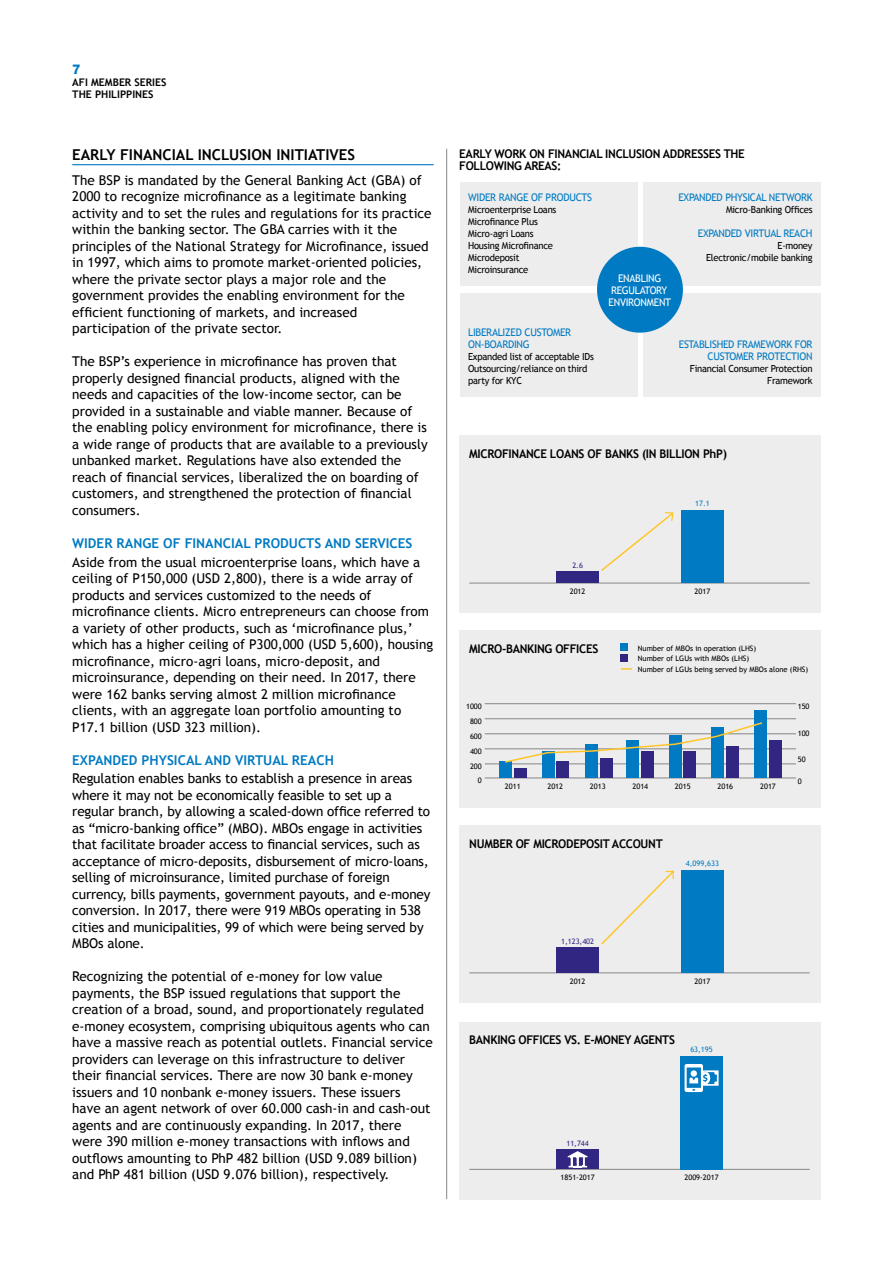
<style>
.page{position:relative;width:893px;height:1263px;background:#fff}
.page>*{position:absolute;margin:0;border:0;box-sizing:border-box;transform-origin:0 0}
.t1{font:700 15px "Trebuchet MS";color:#000}
.t2{font:13.5px/16.5px "Trebuchet MS";color:#000}
.t3{font:700 13.5px "Trebuchet MS";color:#007ac2}
.t4{font:800 13.5px "Helvetica Neue";color:#007ac2}
.t5{font:700 12px/12px "Trebuchet MS";letter-spacing:-.025em;color:#000}
.t6{font:10.5px/12px "Trebuchet MS";letter-spacing:-.025em;color:#007ac2}
.t7{font:700 10.5px/12px "Trebuchet MS";color:#000}
.t8{font:10.5px/12px "Trebuchet MS";letter-spacing:-.025em;color:#fff;text-align:center}
.t9{font:9.75px/12px "Trebuchet MS";letter-spacing:-.025em;color:#000}
.t10{font:7.5px/15px "Trebuchet MS";color:#000;text-align:center}
.t11{font:7.5px "Trebuchet MS";color:#007ac2}
.t12{font:7.5px "Trebuchet MS";color:#312783}
</style>
<div class="page">
<hr style="left:446px;top:149px;width:1px;height:1050px;background:#878787">
<hr style="left:72px;top:164px;width:362px;height:1px;background:#007ac2">
<div style="left:459px;top:436px;width:362px;height:177px;background:#ededed"></div>
<hr style="left:469px;top:583px;width:341px;height:1px;background:#878686">
<div style="left:681px;top:510px;width:43px;height:73px;background:#007ac2"></div>
<div style="left:556px;top:572px;width:43px;height:11px;background:#312783"></div>
<svg style="left:601px;top:512px;width:73px;height:59px"></svg>
<div style="left:459px;top:631px;width:362px;height:177px;background:#ededed"></div>
<hr style="left:485px;top:703px;width:311px;height:1px;background:#878686">
<hr style="left:485px;top:718px;width:311px;height:1px;background:#878686">
<hr style="left:485px;top:733px;width:311px;height:1px;background:#878686">
<hr style="left:485px;top:748px;width:311px;height:1px;background:#878686">
<hr style="left:485px;top:764px;width:311px;height:1px;background:#878686">
<hr style="left:485px;top:778px;width:311px;height:1px;background:#878686">
<div style="left:621px;top:644px;width:7px;height:7px;background:#007ac2"></div>
<div style="left:621px;top:654px;width:7px;height:7px;background:#312783"></div>
<svg style="left:621px;top:668px;width:11px;height:2px"></svg>
<div style="left:499px;top:761px;width:13px;height:17px;background:#007ac2"></div>
<div style="left:514px;top:768px;width:13px;height:10px;background:#312783"></div>
<div style="left:542px;top:751px;width:12px;height:27px;background:#007ac2"></div>
<div style="left:556px;top:761px;width:13px;height:17px;background:#312783"></div>
<div style="left:585px;top:744px;width:13px;height:34px;background:#007ac2"></div>
<div style="left:600px;top:759px;width:13px;height:19px;background:#312783"></div>
<div style="left:626px;top:740px;width:13px;height:38px;background:#007ac2"></div>
<div style="left:641px;top:751px;width:13px;height:27px;background:#312783"></div>
<div style="left:669px;top:735px;width:12px;height:43px;background:#007ac2"></div>
<div style="left:684px;top:751px;width:12px;height:27px;background:#312783"></div>
<div style="left:712px;top:727px;width:12px;height:51px;background:#007ac2"></div>
<div style="left:726px;top:747px;width:13px;height:31px;background:#312783"></div>
<div style="left:754px;top:710px;width:13px;height:68px;background:#007ac2"></div>
<div style="left:769px;top:740px;width:13px;height:38px;background:#312783"></div>
<svg style="left:503px;top:722px;width:260px;height:42px"></svg>
<div style="left:459px;top:825px;width:362px;height:178px;background:#ededed"></div>
<hr style="left:469px;top:973px;width:341px;height:1px;background:#878686">
<div style="left:681px;top:870px;width:43px;height:103px;background:#007ac2"></div>
<div style="left:556px;top:947px;width:43px;height:26px;background:#312783"></div>
<svg style="left:601px;top:870px;width:73px;height:75px"></svg>
<div style="left:459px;top:1022px;width:362px;height:177px;background:#ededed"></div>
<hr style="left:469px;top:1169px;width:341px;height:1px;background:#878686">
<div style="left:680px;top:1056px;width:43px;height:113px;background:#007ac2"></div>
<svg style="left:685px;top:1064px;width:34px;height:28px"></svg>
<div style="left:556px;top:1149px;width:43px;height:20px;background:#312783"></div>
<svg style="left:568px;top:1151px;width:20px;height:17px"></svg>
<div style="left:460px;top:182px;width:177px;height:104px;background:#ededed"></div>
<div style="left:643px;top:182px;width:178px;height:104px;background:#ededed"></div>
<div style="left:460px;top:293px;width:177px;height:103px;background:#ededed"></div>
<div style="left:643px;top:293px;width:178px;height:103px;background:#ededed"></div>
<div style="left:597px;top:247px;width:86px;height:86px;background:#007ac2;border-radius:50%"></div>
<p class="t4" style="left:72px;top:61px;width:10px">7</p>
<p class="t7" style="left:72px;top:76px;width:96px">AFI MEMBER SERIES<br>THE PHILIPPINES</p>
<p class="t1" style="left:72px;top:145px;width:284px">EARLY FINANCIAL INCLUSION INITIATIVES</p>
<p class="t2" style="left:72px;top:172px;width:361px">The BSP is mandated by the General Banking Act (GBA) of 2000 to recognize microfinance as a legitimate banking activity and to set the rules and regulations for its practice within the banking sector. The GBA carries with it the principles of the National Strategy for Microfinance, issued in 1997, which aims to promote market-oriented policies, where the private sector plays a major role and the government provides the enabling environment for the efficient functioning of markets, and increased participation of the private sector.</p>
<p class="t2" style="left:72px;top:354px;width:357px">The BSP’s experience in microfinance has proven that properly designed financial products, aligned with the needs and capacities of the low-income sector, can be provided in a sustainable and viable manner. Because of the enabling policy environment for microfinance, there is a wide range of products that are available to a previously unbanked market. Regulations have also extended the reach of financial services, liberalized the on boarding of customers, and strengthened the protection of financial consumers.</p>
<p class="t3" style="left:72px;top:535px;width:342px">WIDER RANGE OF FINANCIAL PRODUCTS AND SERVICES</p>
<p class="t2" style="left:72px;top:554px;width:363px">Aside from the usual microenterprise loans, which have a ceiling of P150,000 (USD 2,800), there is a wide array of products and services customized to the needs of microfinance clients. Micro entrepreneurs can choose from a variety of other products, such as ‘microfinance plus,’ which has a higher ceiling of P300,000 (USD 5,600), housing microfinance, micro-agri loans, micro-deposit, and microinsurance, depending on their need. In 2017, there were 162 banks serving almost 2 million microfinance clients, with an aggregate loan portfolio amounting to P17.1 billion (USD 323 million).</p>
<p class="t3" style="left:72px;top:751px;width:263px">EXPANDED PHYSICAL AND VIRTUAL REACH</p>
<p class="t2" style="left:72px;top:770px;width:360px">Regulation enables banks to establish a presence in areas where it may not be economically feasible to set up a regular branch, by allowing a scaled-down office referred to as “micro-banking office” (MBO). MBOs engage in activities that facilitate broader access to financial services, such as acceptance of micro-deposits, disbursement of micro-loans, selling of microinsurance, limited purchase of foreign currency, bills payments, government payouts, and e-money conversion. In 2017, there were 919 MBOs operating in 538 cities and municipalities, 99 of which were being served by MBOs alone.</p>
<p class="t2" style="left:72px;top:968px;width:362px">Recognizing the potential of e-money for low value payments, the BSP issued regulations that support the creation of a broad, sound, and proportionately regulated e-money ecosystem, comprising ubiquitous agents who can have a massive reach as potential outlets. Financial service providers can leverage on this infrastructure to deliver their financial services. There are now 30 bank e-money issuers and 10 nonbank e-money issuers. These issuers<br>have an agent network of over 60.000 cash-in and cash-out agents and are continuously expanding. In 2017, there were 390 million e-money transactions with inflows and outflows amounting to PhP 482 billion (USD 9.089 billion) and PhP 481 billion (USD 9.076 billion), respectively.</p>
<p class="t5" style="left:459px;top:147px;width:287px">EARLY WORK ON FINANCIAL INCLUSION ADDRESSES THE<br>FOLLOWING AREAS:</p>
<p class="t6" style="left:468px;top:191px;width:125px">WIDER RANGE OF PRODUCTS</p>
<p class="t9" style="left:468px;top:204px;width:90px">Microenterprise Loans<br>Microfinance Plus<br>Micro-agri Loans<br>Housing Microfinance<br>Microdeposit<br>Microinsurance</p>
<p class="t6" style="left:468px;top:327px;width:105px">LIBERALIZED CUSTOMER<br>ON-BOARDING</p>
<p class="t9" style="left:468px;top:351px;width:127px">Expanded list of acceptable IDs<br>Outsourcing/reliance on third party for KYC</p>
<p class="t8" style="left:609px;top:272px;width:64px">ENABLING<br>REGULATORY<br>ENVIRONMENT</p>
<p class="t6" style="left:678px;top:191px;width:136px">EXPANDED PHYSICAL NETWORK</p>
<p class="t9" style="left:726px;top:204px;width:88px">Micro-Banking Offices</p>
<p class="t6" style="left:698px;top:227px;width:116px">EXPANDED VIRTUAL REACH</p>
<p class="t9" style="left:706px;top:240px;width:108px;text-align:right">E-money<br>Electronic/mobile banking</p>
<p class="t6" style="left:679px;top:339px;width:135px;text-align:right">ESTABLISHED FRAMEWORK FOR<br>CUSTOMER PROTECTION</p>
<p class="t9" style="left:690px;top:363px;width:124px;text-align:right">Financial Consumer Protection<br>Framework</p>
<p class="t5" style="left:469px;top:447px;width:259px">MICROFINANCE LOANS OF BANKS (IN BILLION PhP)</p>
<p class="t12" style="left:572px;top:561px;width:12px">2.6</p>
<p class="t10" style="left:570px;top:584px;width:17px">2012</p>
<p class="t11" style="left:695px;top:499px;width:16px">17.1</p>
<p class="t10" style="left:695px;top:584px;width:17px">2017</p>
<p class="t5" style="left:469px;top:642px;width:131px">MICRO-BANKING OFFICES</p>
<p class="t10" style="left:638px;top:643px;width:172px;line-height:10.5px;text-align:left">Number of MBOs in operation (LHS)<br>Number of LGUs with MBOs (LHS)<br>Number of LGUs being served by MBOs alone (RHS)</p>
<p class="t10" style="left:798px;top:699px;width:13px">150</p>
<p class="t10" style="left:798px;top:725px;width:13px">100</p>
<p class="t10" style="left:798px;top:752px;width:9px">50</p>
<p class="t10" style="left:798px;top:774px;width:5px">0</p>
<p class="t10" style="left:466px;top:699px;width:17px">1000<br>800<br>600<br>400<br>200</p>
<p class="t10" style="left:478px;top:773px;width:5px">0</p>
<p class="t10" style="left:505px;top:779px;width:17px">2011</p>
<p class="t10" style="left:547px;top:779px;width:17px">2012</p>
<p class="t10" style="left:590px;top:779px;width:17px">2013</p>
<p class="t10" style="left:632px;top:779px;width:17px">2014</p>
<p class="t10" style="left:675px;top:779px;width:17px">2015</p>
<p class="t10" style="left:717px;top:779px;width:17px">2016</p>
<p class="t10" style="left:760px;top:779px;width:17px">2017</p>
<p class="t5" style="left:469px;top:837px;width:195px">NUMBER OF MICRODEPOSIT ACCOUNT</p>
<p class="t11" style="left:686px;top:859px;width:35px">4,099,633</p>
<p class="t12" style="left:561px;top:936px;width:35px">1,123,402</p>
<p class="t10" style="left:570px;top:974px;width:17px">2012</p>
<p class="t10" style="left:695px;top:974px;width:17px">2017</p>
<p class="t5" style="left:469px;top:1034px;width:207px">BANKING OFFICES VS. E-MONEY AGENTS</p>
<p class="t11" style="left:690px;top:1045px;width:24px">63,195</p>
<p class="t12" style="left:566px;top:1139px;width:24px">11,744</p>
<p class="t10" style="left:560px;top:1170px;width:36px">1851-2017</p>
<p class="t10" style="left:684px;top:1170px;width:36px">2009-2017</p>
</div>
